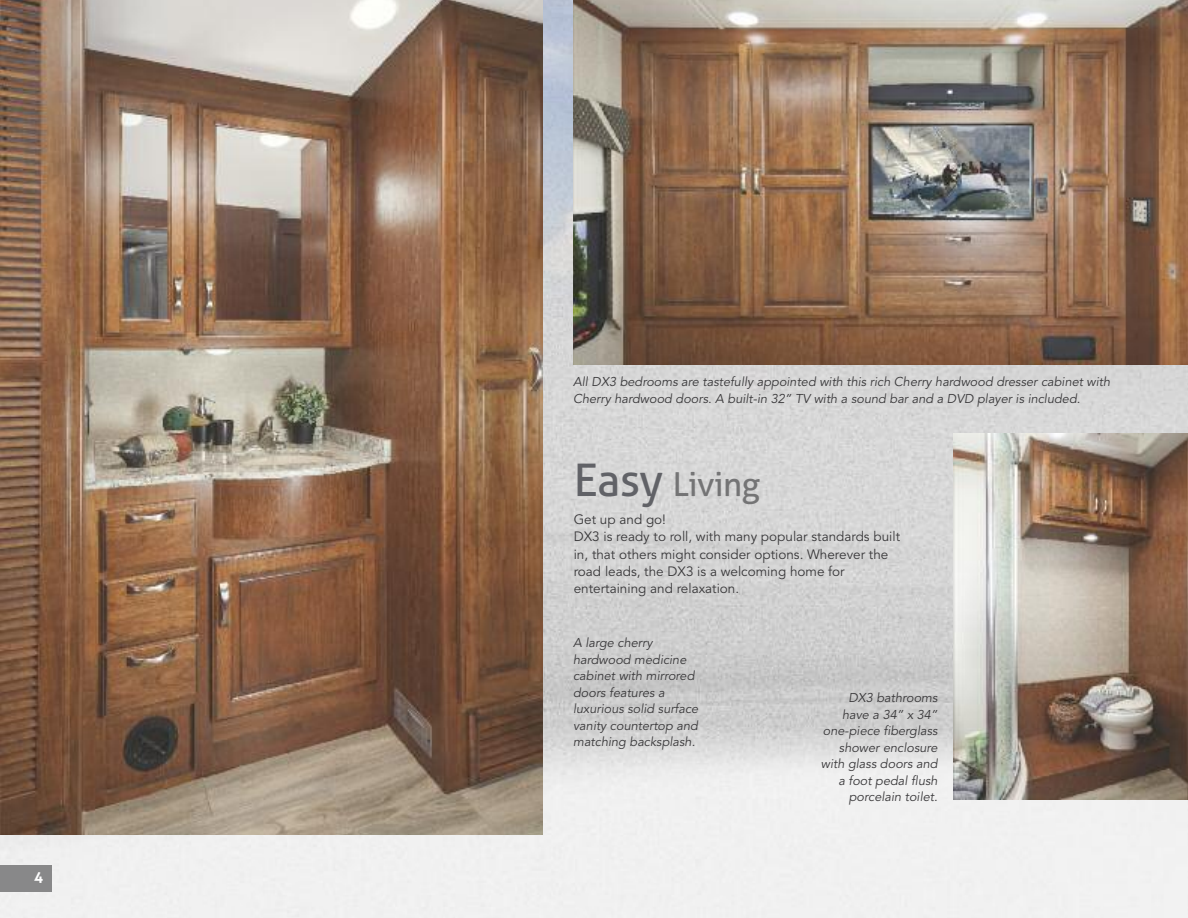
<style>
.page{position:relative;width:1188px;height:918px;background:#fff}
.page>*{position:absolute;margin:0;border:0;box-sizing:border-box;transform-origin:0 0}
.t1{font:33px "Aller";letter-spacing:-.015em;color:#747475}
.t2{font:700 15px "Aller";color:#fff}
.t3{font:13.5px/17.2px "Avenir";color:#39383a}
.t4{font:italic 12.75px/16.5px "Avenir";color:#39383a}
.s1{font-size:45px;color:#616267}
</style>
<div class="page">
<img style="left:0;top:0;width:1188px;height:918px">
<img style="left:953px;top:433px;width:235px;height:367px">
<img style="left:573px;top:0;width:615px;height:365px">
<img style="left:0;top:0;width:543px;height:835px">
<div style="left:0;top:865px;width:52px;height:27px;background:#888889"></div>
<p class="t2" style="left:34px;top:868px;width:10px">4</p>
<p class="t4" style="left:573px;top:374px;width:539px">All DX3 bedrooms are tastefully appointed with this rich Cherry hardwood dresser cabinet with<br>Cherry hardwood doors. A built-in 32” TV with a sound bar and a DVD player is included.</p>
<h1 class="t1" style="left:574px;top:464px;width:188px"><span class="s1">Easy</span> Living</h1>
<p class="t3" style="left:574px;top:511px;width:328px">Get up and go!<br>DX3 is ready to roll, with many popular standards built in, that others might consider options. Wherever the road leads, the DX3 is a welcoming home for entertaining and relaxation.</p>
<p class="t4" style="left:573px;top:635px;width:127px">A large cherry hardwood medicine cabinet with mirrored doors features a luxurious solid surface vanity countertop and matching backsplash.</p>
<p class="t4" style="left:821px;top:690px;width:118px;text-align:right">DX3 bathrooms have a 34” x 34” one-piece fiberglass shower enclosure with glass doors and a foot pedal flush porcelain toilet.</p>
</div>
